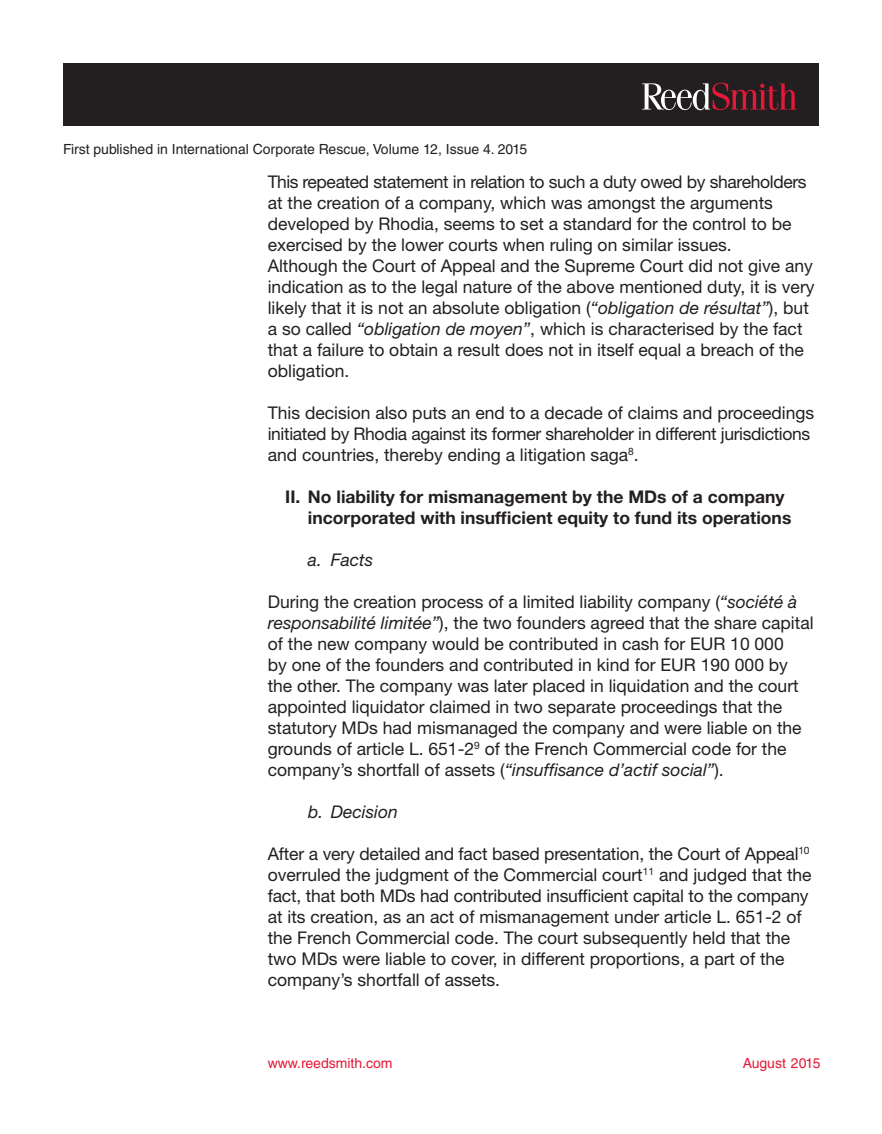
<style>
.page{position:relative;width:882px;height:1134px;background:#fff}
.page>*{position:absolute;margin:0;border:0;box-sizing:border-box;transform-origin:0 0}
.t1{font:17.5px/21px "Helvetica Neue LT Std";color:#231f20}
.t2{font:700 17.5px/21px "Helvetica Neue LT Std";color:#231f20}
.t3{font:italic 17.5px "Helvetica Neue LT Std";color:#231f20}
.t4{font:14px "Helvetica LT Std";color:#231f20}
.t5{font:14px "Helvetica LT Std";color:#e51836}
.s1{font-style:italic}
</style>
<div class="page">
<div style="left:63px;top:63px;width:756px;height:63px;background:#231f20"></div>
<svg style="left:642px;top:83px;width:155px;height:27px"></svg>
<p class="t4" style="left:63px;top:141px;width:466px">First published in International Corporate Rescue, Volume 12, Issue 4. 2015</p>
<p class="t1" style="left:268px;top:171px;width:548px">This repeated statement in relation to such a duty owed by shareholders at the creation of a company, which was amongst the arguments developed by Rhodia, seems to set a standard for the control to be exercised by the lower courts when ruling on similar issues.<br>Although the Court of Appeal and the Supreme Court did not give any indication as to the legal nature of the above mentioned duty, it is very likely that it is not an absolute obligation (<span class="s1">“obligation de résultat”</span>), but a so called <span class="s1">“obligation de moyen”</span>, which is characterised by the fact that a failure to obtain a result does not in itself equal a breach of the obligation.</p>
<p class="t1" style="left:268px;top:402px;width:548px">This decision also puts an end to a decade of claims and proceedings initiated by Rhodia against its former shareholder in different jurisdictions and countries, thereby ending a litigation saga<sup>8</sup>.</p>
<p class="t2" style="left:308px;top:486px;width:485px;text-indent:-23px">II. No liability for mismanagement by the MDs of a company incorporated with insufficient equity to fund its operations</p>
<p class="t3" style="left:308px;top:549px;width:67px">a. Facts</p>
<p class="t1" style="left:268px;top:591px;width:547px">During the creation process of a limited liability company (<span class="s1">“société à responsabilité limitée”</span>), the two founders agreed that the share capital of the new company would be contributed in cash for EUR 10 000<br>by one of the founders and contributed in kind for EUR 190 000 by the other. The company was later placed in liquidation and the court appointed liquidator claimed in two separate proceedings that the statutory MDs had mismanaged the company and were liable on the grounds of article L. 651-2<sup>9</sup> of the French Commercial code for the company’s shortfall of assets (<span class="s1">“insuffisance d’actif social”</span>).</p>
<p class="t3" style="left:308px;top:801px;width:91px">b. Decision</p>
<p class="t1" style="left:268px;top:843px;width:545px">After a very detailed and fact based presentation, the Court of Appeal<sup>10 </sup>overruled the judgment of the Commercial court<sup>11</sup> and judged that the fact, that both MDs had contributed insufficient capital to the company at its creation, as an act of mismanagement under article L. 651-2 of the French Commercial code. The court subsequently held that the two MDs were liable to cover, in different proportions, a part of the company’s shortfall of assets.</p>
<p class="t5" style="left:268px;top:1055px;width:126px">www.reedsmith.com</p>
<p class="t5" style="left:743px;top:1055px;width:79px">August 2015</p>
</div>
